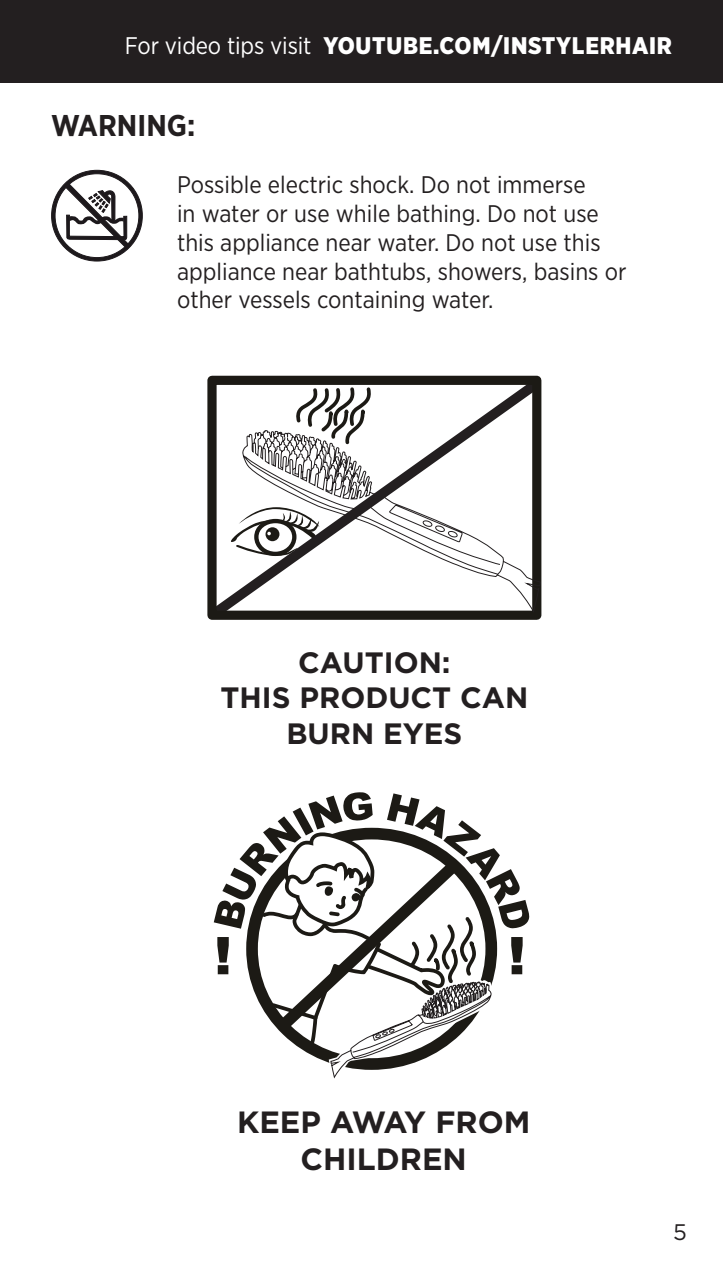
<style>
.page{position:relative;width:723px;height:1276px;background:#fff}
.page>*{position:absolute;margin:0;border:0;box-sizing:border-box;transform-origin:0 0}
.t1{font:700 30.6px/36.9px "Gotham";color:#231f20;text-align:center}
.t2{font:700 30px "Gotham Narrow";color:#231f20}
.t3{font:700 29.4px/35.4px "Gotham";color:#231f20;text-align:center}
.t4{font:24px/28.8px "Gotham Narrow";color:#231f20}
.t5{font:900 24px "Gotham Narrow";letter-spacing:.03em;color:#fff}
.t6{font:22.5px "Gotham";color:#231f20}
.s1{font-weight:400}
</style>
<div class="page">
<div style="left:0;top:0;width:723px;height:83px;background:#231f20"></div>
<svg style="left:51px;top:170px;width:92px;height:91px"></svg>
<svg style="left:217px;top:521px;width:25px;height:89px"></svg>
<div style="left:207px;top:376px;width:334px;height:244px;border:9px solid #1c1a15"></div>
<svg style="left:242px;top:376px;width:299px;height:237px"></svg>
<svg style="left:214px;top:792px;width:315px;height:287px"></svg>
<p class="t5" style="left:125px;top:30px;width:549px"><span class="s1">For video tips visit</span> YOUTUBE.COM/INSTYLERHAIR</p>
<p class="t2" style="left:51px;top:106px;width:146px">WARNING:</p>
<p class="t4" style="left:177px;top:170px;width:451px">Possible electric shock. Do not immerse<br>in water or use while bathing. Do not use this appliance near water. Do not use this appliance near bathtubs, showers, basins or other vessels containing water.</p>
<p class="t3" style="left:220px;top:645px;width:309px">CAUTION:<br>THIS PRODUCT CAN<br>BURN EYES</p>
<p class="t1" style="left:237px;top:1103px;width:295px">KEEP AWAY FROM<br>CHILDREN</p>
<p class="t6" style="left:673px;top:1217px;width:15px">5</p>
</div>
